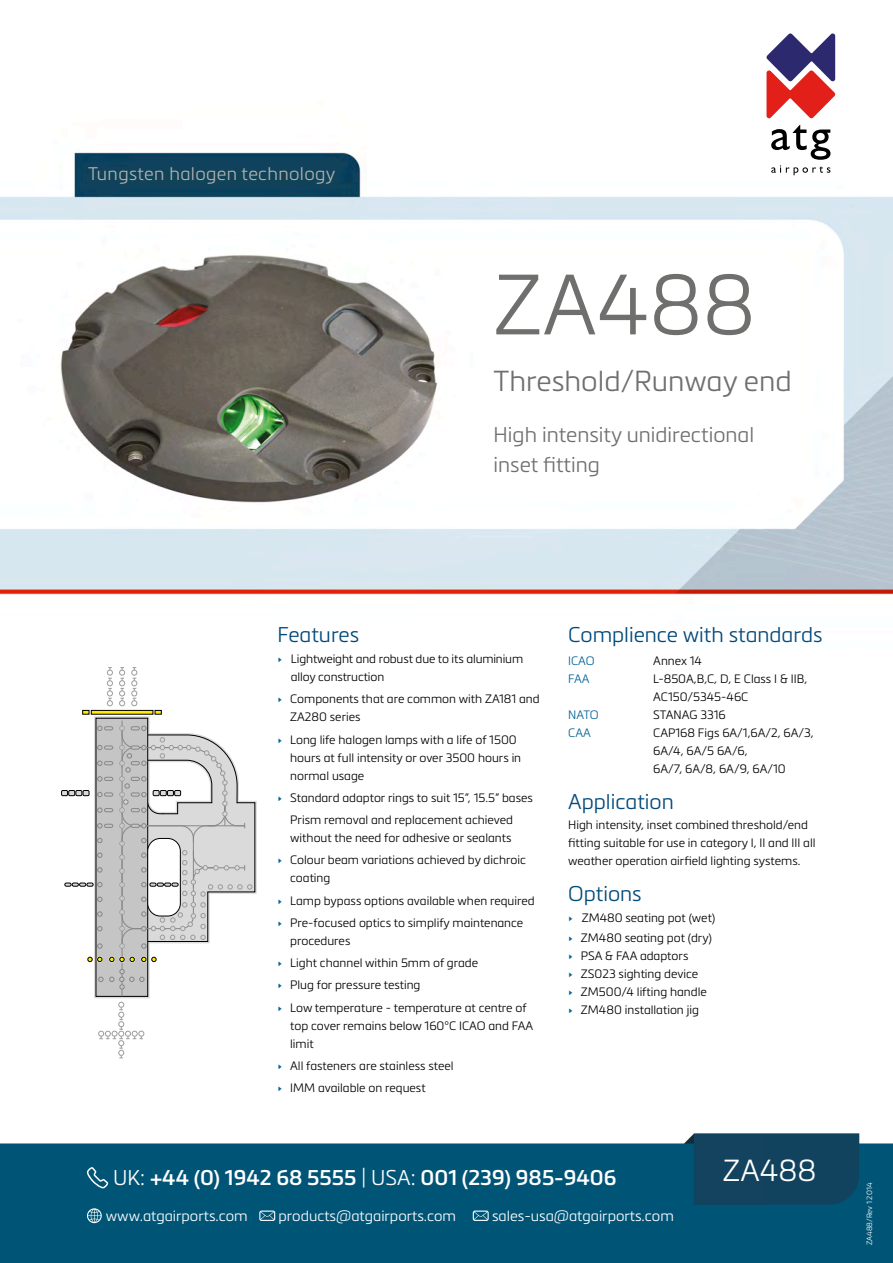
<style>
.page{position:relative;width:893px;height:1263px;background:#fff}
.page>*{position:absolute;margin:0;border:0;box-sizing:border-box;transform-origin:0 0}
.t1{font:300 84px "Metronic Pro";color:#6f6f6e}
.t2{font:300 30px "Metronic Pro";color:#fff}
.t3{font:300 28.5px "Metronic Pro";color:#6f6f6e}
.t4{font:300 21px "Metronic Pro";color:#00497a}
.t5{font:600 21px "Metronic Pro";color:#fff}
.t6{font:300 21px/30px "Metronic Pro";color:#6f6f6e}
.t7{font:300 18px "Metronic Pro";letter-spacing:.02em;color:#b2b1b1}
.t8{font:300 14.55px "Metronic Pro";color:#fff}
.t9{font:300 12px/18px "Metronic Pro";color:#000}
.t10{font:300 12px "Metronic Pro";color:#006294}
.t11{font:300 7.5px "Metronic Pro";color:#fff}
.s1{color:#006294}
.s2{font-weight:300}
</style>
<div class="page">
<img style="left:0;top:35px;width:893px;height:560px">
<svg style="left:766px;top:33px;width:69px;height:85px"></svg>
<svg style="left:771px;top:125px;width:59px;height:50px"></svg>
<svg style="left:94px;top:716px;width:163px;height:282px"></svg>
<div style="left:96px;top:718px;width:52px;height:278px;background:#c6c5c5"></div>
<hr style="left:122px;top:720px;width:1px;height:276px;background:#878786">
<svg style="left:98px;top:977px;width:5px;height:5px"></svg>
<svg style="left:109px;top:969px;width:35px;height:20px"></svg>
<svg style="left:141px;top:956px;width:16px;height:6px"></svg>
<svg style="left:109px;top:956px;width:26px;height:6px"></svg>
<svg style="left:87px;top:956px;width:16px;height:6px"></svg>
<svg style="left:97px;top:944px;width:5px;height:4px"></svg>
<svg style="left:97px;top:926px;width:5px;height:5px"></svg>
<svg style="left:97px;top:911px;width:5px;height:5px"></svg>
<svg style="left:97px;top:897px;width:5px;height:5px"></svg>
<svg style="left:97px;top:867px;width:5px;height:5px"></svg>
<svg style="left:97px;top:853px;width:5px;height:5px"></svg>
<svg style="left:97px;top:838px;width:5px;height:5px"></svg>
<div style="left:91px;top:710px;width:62px;height:4px;border:1px solid #000"></div>
<svg style="left:82px;top:710px;width:7px;height:4px"></svg>
<svg style="left:155px;top:710px;width:7px;height:4px"></svg>
<svg style="left:65px;top:882px;width:37px;height:5px"></svg>
<div style="left:61px;top:790px;width:7px;height:6px;border:1px solid #000"></div>
<svg style="left:62px;top:790px;width:27px;height:6px"></svg>
<svg style="left:97px;top:761px;width:16px;height:5px"></svg>
<svg style="left:97px;top:745px;width:16px;height:5px"></svg>
<svg style="left:97px;top:726px;width:16px;height:5px"></svg>
<svg style="left:119px;top:726px;width:136px;height:223px"></svg>
<svg style="left:97px;top:823px;width:16px;height:5px"></svg>
<svg style="left:97px;top:808px;width:16px;height:4px"></svg>
<svg style="left:97px;top:792px;width:16px;height:5px"></svg>
<svg style="left:97px;top:776px;width:16px;height:5px"></svg>
<svg style="left:131px;top:667px;width:6px;height:39px"></svg>
<svg style="left:119px;top:667px;width:6px;height:39px"></svg>
<svg style="left:107px;top:667px;width:6px;height:39px"></svg>
<svg style="left:98px;top:1002px;width:46px;height:56px"></svg>
<img style="left:0;top:1133px;width:893px;height:130px">
<svg style="left:87px;top:1208px;width:15px;height:15px"></svg>
<svg style="left:259px;top:1210px;width:16px;height:11px"></svg>
<svg style="left:473px;top:1210px;width:16px;height:11px"></svg>
<svg style="left:87px;top:1167px;width:21px;height:21px"></svg>
<p class="t7" style="left:88px;top:162px;width:249px">Tungsten halogen technology</p>
<p class="t1" style="left:494px;top:248px;width:264px">ZA488</p>
<p class="t3" style="left:494px;top:362px;width:300px">Threshold/Runway end</p>
<p class="t6" style="left:494px;top:419px;width:262px">High intensity unidirectional inset fitting</p>
<p class="t4" style="left:277px;top:621px;width:83px">Features</p>
<p class="t9" style="left:291px;top:649px;width:234px;text-indent:-14px"><span class="s1">∣</span> Lightweight and robust due to its aluminium alloy construction</p>
<p class="t9" style="left:290px;top:689px;width:251px;text-indent:-13px"><span class="s1">∣</span> Components that are common with ZA181 and<br>ZA280 series</p>
<p class="t9" style="left:290px;top:730px;width:232px;text-indent:-13px"><span class="s1">∣</span> Long life halogen lamps with a life of 1500 hours at full intensity or over 3500 hours in normal usage</p>
<p class="t9" style="left:277px;top:788px;width:257px"><span class="s1">∣</span> Standard adaptor rings to suit 15”, 15.5” bases</p>
<p class="t9" style="left:290px;top:810px;width:224px">Prism removal and replacement achieved without the need for adhesive or sealants</p>
<p class="t9" style="left:290px;top:850px;width:237px;text-indent:-13px"><span class="s1">∣</span> Colour beam variations achieved by dichroic coating</p>
<p class="t9" style="left:277px;top:891px;width:259px"><span class="s1">∣</span> Lamp bypass options available when required</p>
<p class="t9" style="left:290px;top:913px;width:235px;text-indent:-13px"><span class="s1">∣</span> Pre-focused optics to simplify maintenance procedures</p>
<p class="t9" style="left:277px;top:953px;width:202px"><span class="s1">∣</span> Light channel within 5mm of grade</p>
<p class="t9" style="left:277px;top:975px;width:145px"><span class="s1">∣</span> Plug for pressure testing</p>
<p class="t9" style="left:290px;top:998px;width:244px;text-indent:-13px"><span class="s1">∣</span> Low temperature - temperature at centre of top cover remains below 160°C ICAO and FAA limit</p>
<p class="t9" style="left:277px;top:1056px;width:178px"><span class="s1">∣</span> All fasteners are stainless steel</p>
<p class="t9" style="left:277px;top:1078px;width:150px"><span class="s1">∣</span> IMM available on request</p>
<p class="t4" style="left:568px;top:621px;width:256px">Complience with standards</p>
<p class="t10" style="left:568px;top:652px;width:28px">ICAO</p>
<p class="t9" style="left:653px;top:651px;width:50px">Annex 14</p>
<p class="t10" style="left:568px;top:670px;width:23px">FAA</p>
<p class="t9" style="left:653px;top:669px;width:156px">L-850A,B,C, D, E Class I &amp; IIB,<br>AC150/5345-46C</p>
<p class="t10" style="left:568px;top:706px;width:32px">NATO</p>
<p class="t9" style="left:653px;top:705px;width:74px">STANAG 3316</p>
<p class="t10" style="left:568px;top:724px;width:24px">CAA</p>
<p class="t9" style="left:653px;top:723px;width:162px">CAP168 Figs 6A/1,6A/2, 6A/3,<br>6A/4, 6A/5 6A/6,</p>
<p class="t9" style="left:653px;top:759px;width:134px">6A/7, 6A/8, 6A/9, 6A/10</p>
<p class="t4" style="left:568px;top:787px;width:107px">Application</p>
<p class="t9" style="left:568px;top:815px;width:249px">High intensity, inset combined threshold/end fitting suitable for use in category I, II and III all weather operation airfield lighting systems.</p>
<p class="t4" style="left:568px;top:880px;width:75px">Options</p>
<p class="t9" style="left:568px;top:908px;width:149px"><span class="s1">∣</span> ZM480 seating pot (wet)</p>
<p class="t9" style="left:568px;top:929px;width:145px"><span class="s1">∣</span> ZM480 seating pot (dry)</p>
<p class="t9" style="left:568px;top:947px;width:122px"><span class="s1">∣</span> PSA &amp; FAA adaptors</p>
<p class="t9" style="left:568px;top:965px;width:132px"><span class="s1">∣</span> ZS023 sighting device</p>
<p class="t9" style="left:568px;top:983px;width:140px"><span class="s1">∣</span> ZM500/4 lifting handle</p>
<p class="t9" style="left:568px;top:1001px;width:132px"><span class="s1">∣</span> ZM480 installation jig</p>
<p class="t5" style="left:113px;top:1165px;width:505px"><span class="s2">UK:</span> +44 (0) 1942 68 5555 <span class="s2">| USA:</span> 001 (239) 985-9406</p>
<p class="t8" style="left:106px;top:1206px;width:143px">www.atgairports.com</p>
<p class="t8" style="left:279px;top:1206px;width:179px">products@atgairports.com</p>
<p class="t8" style="left:492px;top:1206px;width:183px">sales-usa@atgairports.com</p>
<p class="t2" style="left:723px;top:1150px;width:95px">ZA488</p>
<p class="t11" style="left:864px;top:1245px;width:64px;rotate:-90deg">ZA488/Rev 1 2014</p>
</div>
